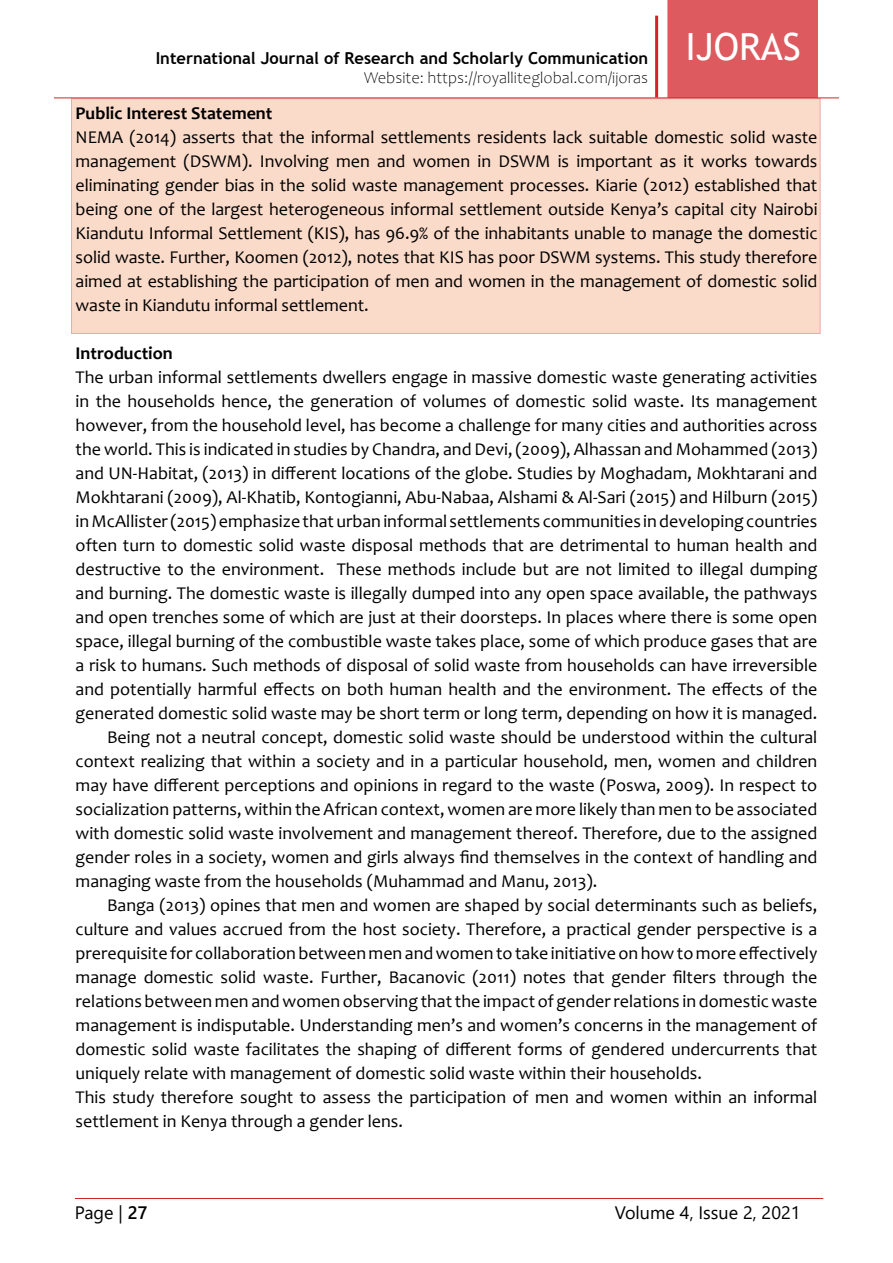
<style>
.page{position:relative;width:893px;height:1263px;background:#fff}
.page>*{position:absolute;margin:0;border:0;box-sizing:border-box;transform-origin:0 0}
.t1{font:37.5px "Trebuchet MS";color:#fff}
.t2{font:18px/24px "Candara";color:#000;text-align:justify}
.t3{font:700 18px "Candara";color:#000}
.t4{font:18px "Segoe UI";color:#000}
.t5{font:700 16.5px "Trebuchet MS";color:#030203}
.t6{font:300 16.5px "Candara";color:#030203}
.s1{font-weight:600}
</style>
<div class="page">
<div style="left:667px;top:0;width:151px;height:98px;background:#dd5a5f;border:2px solid #d2232a"></div>
<hr style="left:54px;top:98px;width:785px;height:1px;background:#d2232a">
<hr style="left:75px;top:1198px;width:748px;height:1px;background:#d2232a">
<hr style="left:655px;top:16px;width:3px;height:82px;background:#d2232a">
<div style="left:71px;top:98px;width:749px;height:236px;background:#fadac9"></div>
<p class="t5" style="left:156px;top:48px;width:494px">International Journal of Research and Scholarly Communication</p>
<p class="t6" style="left:364px;top:69px;width:285px">Website: https://royalliteglobal.com/ijoras</p>
<h1 class="t1" style="left:685px;top:23px;width:117px">IJORAS</h1>
<p class="t3" style="left:76px;top:102px;width:198px">Public Interest Statement</p>
<p class="t2" style="left:76px;top:125px;width:743px">NEMA (2014) asserts that the informal settlements residents lack suitable domestic solid waste management (DSWM). Involving men and women in DSWM is important as it works towards eliminating gender bias in the solid waste management processes. Kiarie (2012) established that being one of the largest heterogeneous informal settlement outside Kenya’s capital city Nairobi Kiandutu Informal Settlement (KIS), has 96.9% of the inhabitants unable to manage the domestic solid waste. Further, Koomen (2012), notes that KIS has poor DSWM systems. This study therefore aimed at establishing the participation of men and women in the management of domestic solid waste in Kiandutu informal settlement.</p>
<p class="t3" style="left:76px;top:342px;width:99px">Introduction</p>
<p class="t2" style="left:76px;top:365px;width:743px">The urban informal settlements dwellers engage in massive domestic waste generating activities</p>
<p class="t2" style="left:76px;top:389px;width:743px">in the households hence, the generation of volumes of domestic solid waste. Its management</p>
<p class="t2" style="left:76px;top:413px;width:743px">however, from the household level, has become a challenge for many cities and authorities across</p>
<p class="t2" style="left:76px;top:437px;width:743px">the world. This is indicated in studies by Chandra, and Devi, (2009), Alhassan and Mohammed (2013)</p>
<p class="t2" style="left:76px;top:461px;width:743px">and UN-Habitat, (2013) in different locations of the globe. Studies by Moghadam, Mokhtarani and</p>
<p class="t2" style="left:76px;top:485px;width:743px">Mokhtarani (2009), Al-Khatib, Kontogianni, Abu-Nabaa, Alshami &amp; Al-Sari (2015) and Hilburn (2015)</p>
<p class="t2" style="left:76px;top:509px;width:743px">in McAllister (2015) emphasize that urban informal settlements communities in developing countries</p>
<p class="t2" style="left:76px;top:533px;width:743px">often turn to domestic solid waste disposal methods that are detrimental to human health and</p>
<p class="t2" style="left:76px;top:557px;width:743px">destructive to the environment. These methods include but are not limited to illegal dumping</p>
<p class="t2" style="left:76px;top:581px;width:743px">and burning. The domestic waste is illegally dumped into any open space available, the pathways</p>
<p class="t2" style="left:76px;top:605px;width:743px">and open trenches some of which are just at their doorsteps. In places where there is some open</p>
<p class="t2" style="left:76px;top:629px;width:743px">space, illegal burning of the combustible waste takes place, some of which produce gases that are</p>
<p class="t2" style="left:76px;top:653px;width:743px">a risk to humans. Such methods of disposal of solid waste from households can have irreversible</p>
<p class="t2" style="left:76px;top:677px;width:743px">and potentially harmful effects on both human health and the environment. The effects of the</p>
<p class="t2" style="left:76px;top:701px;width:743px">generated domestic solid waste may be short term or long term, depending on how it is managed.</p>
<p class="t2" style="left:107px;top:725px;width:712px">Being not a neutral concept, domestic solid waste should be understood within the cultural</p>
<p class="t2" style="left:76px;top:749px;width:743px">context realizing that within a society and in a particular household, men, women and children</p>
<p class="t2" style="left:76px;top:773px;width:743px">may have different perceptions and opinions in regard to the waste (Poswa, 2009). In respect to</p>
<p class="t2" style="left:76px;top:797px;width:743px">socialization patterns, within the African context, women are more likely than men to be associated</p>
<p class="t2" style="left:76px;top:821px;width:743px">with domestic solid waste involvement and management thereof. Therefore, due to the assigned</p>
<p class="t2" style="left:76px;top:845px;width:743px">gender roles in a society, women and girls always find themselves in the context of handling and</p>
<p class="t2" style="left:76px;top:869px;width:523px">managing waste from the households (Muhammad and Manu, 2013).</p>
<p class="t2" style="left:107px;top:893px;width:712px">Banga (2013) opines that men and women are shaped by social determinants such as beliefs,</p>
<p class="t2" style="left:76px;top:917px;width:743px">culture and values accrued from the host society. Therefore, a practical gender perspective is a</p>
<p class="t2" style="left:76px;top:941px;width:743px">prerequisite for collaboration between men and women to take initiative on how to more effectively</p>
<p class="t2" style="left:76px;top:965px;width:743px">manage domestic solid waste. Further, Bacanovic (2011) notes that gender filters through the</p>
<p class="t2" style="left:76px;top:989px;width:743px">relations between men and women observing that the impact of gender relations in domestic waste</p>
<p class="t2" style="left:76px;top:1013px;width:743px">management is indisputable. Understanding men’s and women’s concerns in the management of</p>
<p class="t2" style="left:76px;top:1037px;width:743px">domestic solid waste facilitates the shaping of different forms of gendered undercurrents that</p>
<p class="t2" style="left:76px;top:1061px;width:628px">uniquely relate with management of domestic solid waste within their households.</p>
<p class="t2" style="left:76px;top:1085px;width:743px">This study therefore sought to assess the participation of men and women within an informal</p>
<p class="t2" style="left:76px;top:1109px;width:329px">settlement in Kenya through a gender lens.</p>
<p class="t4" style="left:75px;top:1195px;width:74px">Page | <span class="s1">27</span></p>
<p class="t4" style="left:615px;top:1195px;width:187px">Volume 4, Issue 2, 2021</p>
</div>
